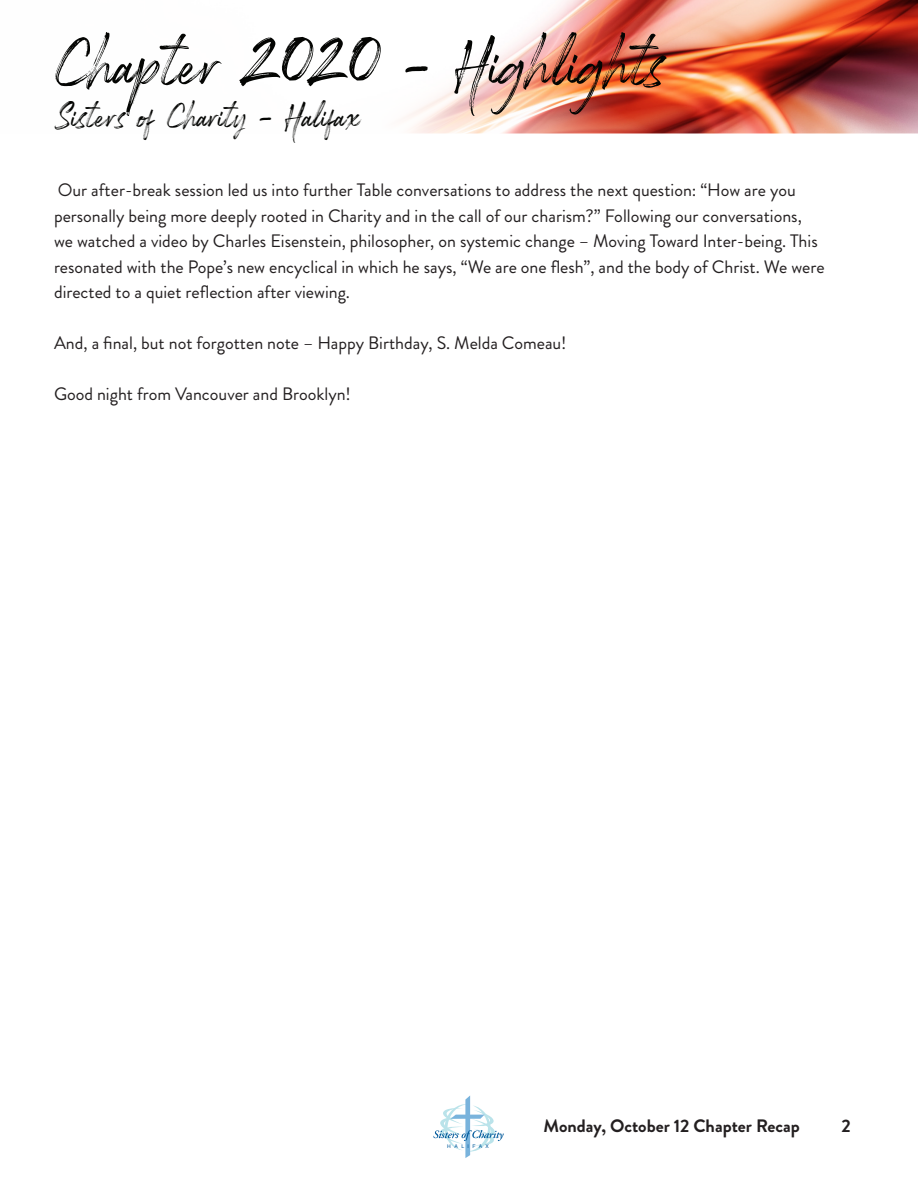
<style>
.page{position:relative;width:918px;height:1188px;background:#fff}
.page>*{position:absolute;margin:0;border:0;box-sizing:border-box;transform-origin:0 0}
.t1{font:70.5px "Rockness";color:#040503}
.t2{font:36px "Rockness";color:#040503}
.Body{font:18px/25.5px "Brandon Grotesque";color:#231f20}
.t3{font:700 18px "Brandon Grotesque";color:#231f20}
.t4{font:5.1px "Helvetica";letter-spacing:.71em;color:#00599b}
</style>
<div class="page">
<svg style="left:434px;top:1095px;width:70px;height:63px"></svg>
<img style="left:404px;top:0;width:514px;height:134px">
<p class="t1" style="left:54px;top:17px;width:613px">Chapter 2020 - Highlights</p>
<p class="t2" style="left:54px;top:93px;width:308px">Sisters of Charity - Halifax</p>
<p class="Body" style="left:54px;top:178px;width:772px">Our after-break session led us into further Table conversations to address the next question: “How are you personally being more deeply rooted in Charity and in the call of our charism?” Following our conversations, we watched a video by Charles Eisenstein, philosopher, on systemic change – Moving Toward Inter-being. This resonated with the Pope’s new encyclical in which he says, “We are one flesh”, and the body of Christ. We were directed to a quiet reflection after viewing.</p>
<p class="Body" style="left:54px;top:331px;width:514px">And, a final, but not forgotten note – Happy Birthday, S. Melda Comeau!</p>
<p class="Body" style="left:54px;top:382px;width:298px">Good night from Vancouver and Brooklyn!</p>
<p class="t4" style="left:447px;top:1142px;width:44px">HALIFAX</p>
<p class="t3" style="left:544px;top:1113px;width:258px">Monday, October 12 Chapter Recap</p>
<p class="t3" style="left:841px;top:1113px;width:11px">2</p>
</div>
